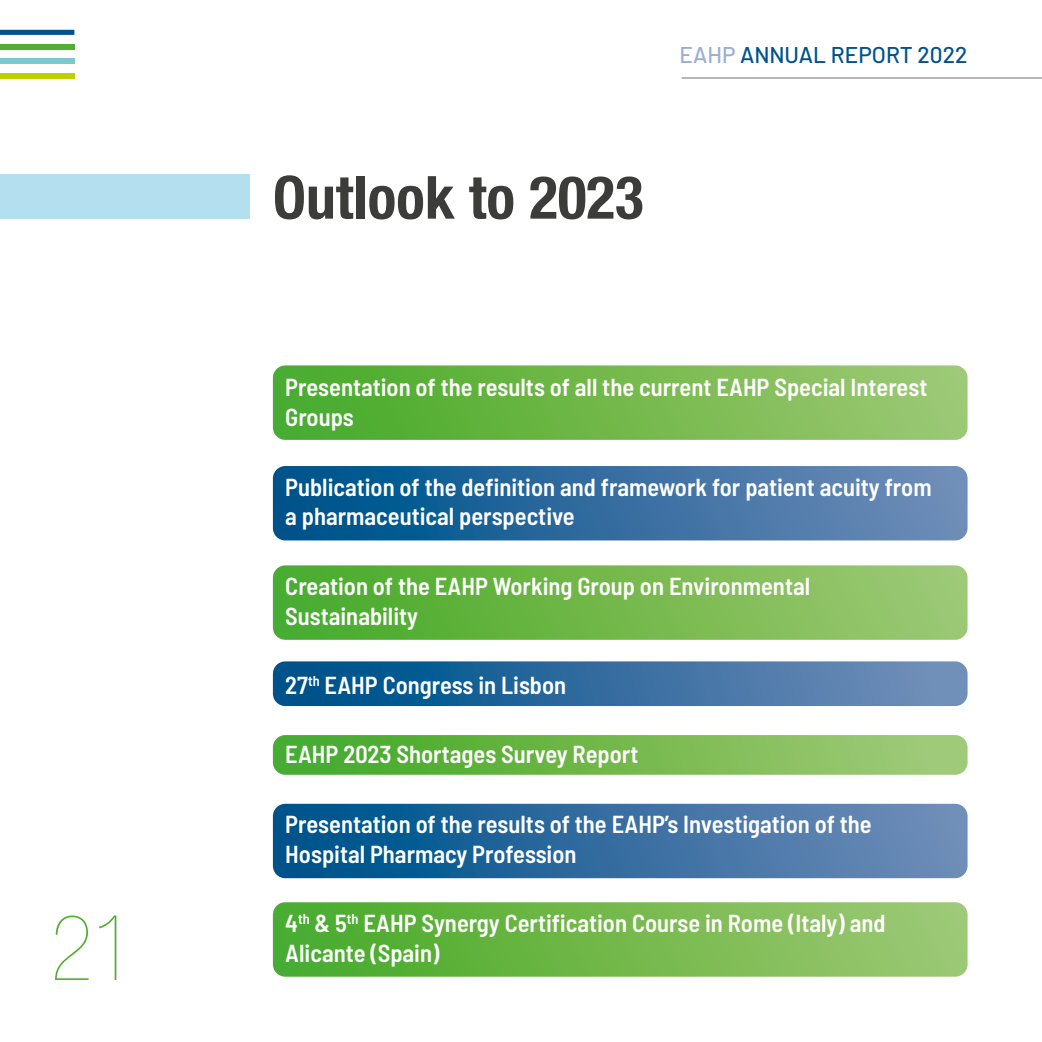
<style>
.page{position:relative;width:1042px;height:1042px;background:#fff}
.page>*{position:absolute;margin:0;border:0;box-sizing:border-box;transform-origin:0 0}
.t1{font:200 condensed 91px "Helvetica Neue LT Std";color:#52ae32;scale:.96 1}
.t2{font:700 condensed 59.5px "Helvetica Neue LT Std";color:#3c3c3b}
.t3{font:600 semi-condensed 24.5px/29.8px "Barlow";color:#fff}
.t4{font:500 22.75px "Barlow";color:#00538a}
.s1{color:#9caecf}
</style>
<div class="page">
<div style="left:0;top:175px;width:250px;height:44px;background:#b3dfee"></div>
<div style="left:0;top:73px;width:74px;height:5px;background:#bed000"></div>
<div style="left:0;top:59px;width:74px;height:5px;background:#7bc9cf"></div>
<div style="left:0;top:44px;width:74px;height:5px;background:#52ae32"></div>
<svg style="left:0;top:30px;width:74px;height:5px"></svg>
<hr style="left:682px;top:78px;width:360px;height:1px;background:#706f6f">
<svg style="left:273px;top:365px;width:694px;height:75px;background:#74b94f"></svg>
<svg style="left:273px;top:565px;width:694px;height:75px;background:#74b94f"></svg>
<svg style="left:273px;top:902px;width:694px;height:74px;background:#73b94f"></svg>
<svg style="left:273px;top:735px;width:694px;height:40px;background:#74ba51"></svg>
<svg style="left:273px;top:466px;width:694px;height:74px;background:#346fa1"></svg>
<svg style="left:273px;top:804px;width:694px;height:74px;background:#346ea1"></svg>
<svg style="left:273px;top:661px;width:694px;height:45px;background:#3770a2"></svg>
<h1 class="t1" style="left:51px;top:898px;width:89px">21</h1>
<p class="t4" style="left:679px;top:40px;width:290px"><span class="s1">EAHP</span> ANNUAL REPORT 2022</p>
<h2 class="t2" style="left:273px;top:161px;width:372px">Outlook to 2023</h2>
<p class="t3" style="left:285px;top:372px;width:643px">Presentation of the results of all the current EAHP Special Interest<br>Groups</p>
<p class="t3" style="left:285px;top:471px;width:648px">Publication of the definition and framework for patient acuity from a pharmaceutical perspective</p>
<p class="t3" style="left:285px;top:570px;width:526px">Creation of the EAHP Working Group on Environmental<br>Sustainability</p>
<p class="t3" style="left:285px;top:670px;width:282px">27<sup>th</sup> EAHP Congress in Lisbon</p>
<p class="t3" style="left:285px;top:739px;width:355px">EAHP 2023 Shortages Survey Report</p>
<p class="t3" style="left:285px;top:808px;width:588px">Presentation of the results of the EAHP’s Investigation of the<br>Hospital Pharmacy Profession</p>
<p class="t3" style="left:285px;top:908px;width:602px">4<sup>th</sup> &amp; 5<sup>th</sup> EAHP Synergy Certification Course in Rome (Italy) and<br>Alicante (Spain)</p>
</div>
